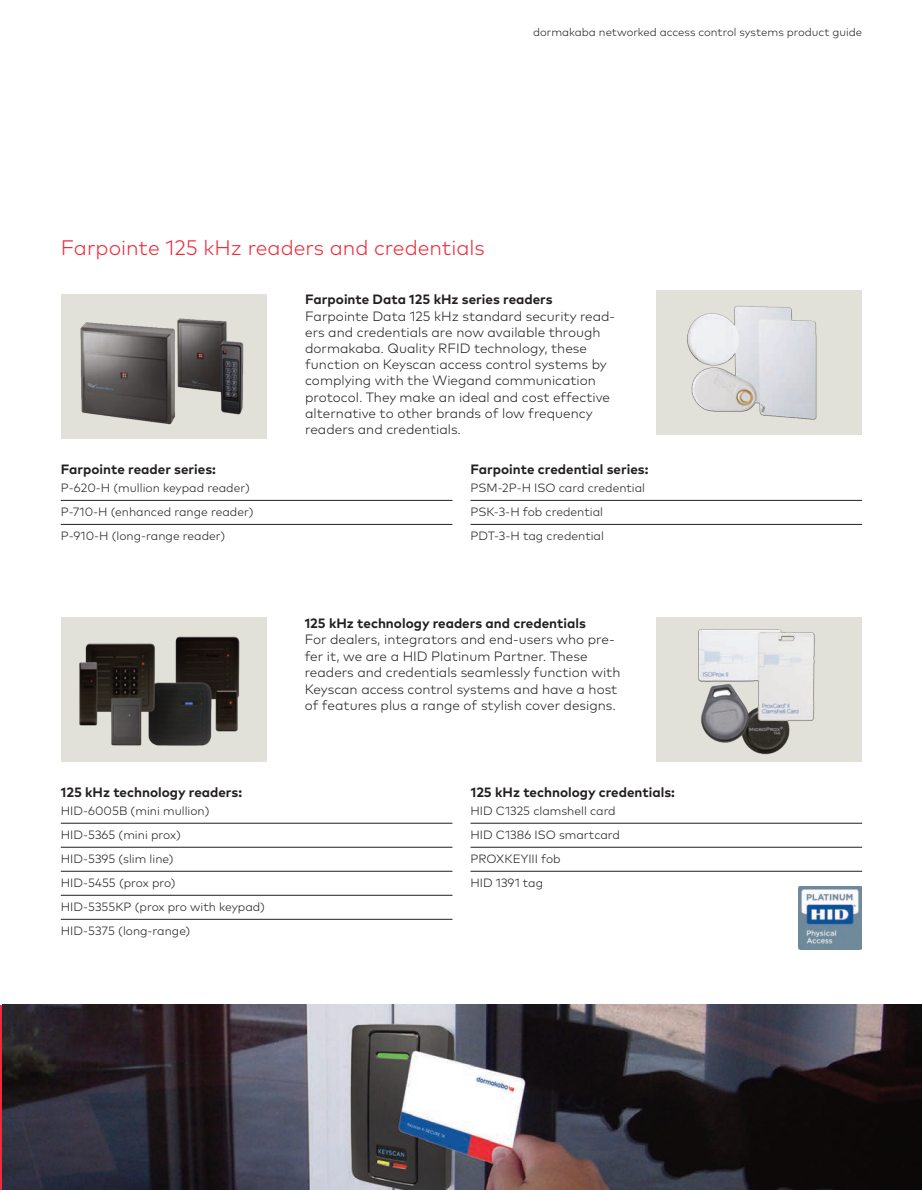
<style>
.page{position:relative;width:922px;height:1190px;background:#fff}
.page>*{position:absolute;margin:0;border:0;box-sizing:border-box;transform-origin:0 0}
.t1{font:300 21px "Mark Pro";color:#ee2c3b}
.t2{font:300 13.5px/16.2px "Mark Pro";color:#231f20}
.t3{font:700 13.5px "Mark Pro";color:#231f20}
.t4{font:300 12px/24px "Mark Pro";color:#231f20}
.t5{font:300 11.25px "Mark Pro";color:#231f20}
</style>
<div class="page">
<hr style="left:0;top:1004px;width:2px;height:185px;background:#ee2c3b">
<img style="left:61px;top:294px;width:205px;height:144px">
<img style="left:656px;top:290px;width:205px;height:144px">
<img style="left:61px;top:617px;width:205px;height:144px">
<img style="left:656px;top:617px;width:205px;height:144px">
<hr style="left:61px;top:500px;width:391px;height:1px;background:#231f20">
<hr style="left:61px;top:524px;width:391px;height:1px;background:#231f20">
<hr style="left:470px;top:500px;width:392px;height:1px;background:#231f20">
<hr style="left:470px;top:524px;width:392px;height:1px;background:#231f20">
<hr style="left:61px;top:822px;width:391px;height:1px;background:#231f20">
<hr style="left:61px;top:846px;width:391px;height:1px;background:#231f20">
<hr style="left:61px;top:870px;width:391px;height:1px;background:#231f20">
<hr style="left:61px;top:894px;width:391px;height:1px;background:#231f20">
<hr style="left:61px;top:918px;width:391px;height:1px;background:#231f20">
<hr style="left:470px;top:822px;width:392px;height:1px;background:#231f20">
<hr style="left:470px;top:846px;width:392px;height:1px;background:#231f20">
<hr style="left:470px;top:870px;width:392px;height:1px;background:#231f20">
<img style="left:2px;top:1004px;width:919px;height:185px">
<svg style="left:798px;top:948px;width:62px;height:2px"></svg>
<img style="left:798px;top:886px;width:62px;height:62px">
<p class="t5" style="left:533px;top:26px;width:330px">dormakaba networked access control systems product guide</p>
<h1 class="t1" style="left:61px;top:236px;width:425px">Farpointe 125 kHz readers and credentials</h1>
<p class="t3" style="left:305px;top:292px;width:249px">Farpointe Data 125 kHz series readers</p>
<p class="t2" style="left:305px;top:308px;width:311px">Farpointe Data 125 kHz standard security read&shy;ers and credentials are now available through dormakaba. Quality RFID technology, these function on Keyscan access control systems by complying with the Wiegand communication protocol. They make an ideal and cost effective alternative to other brands of low frequency readers and credentials.</p>
<p class="t3" style="left:61px;top:461px;width:157px">Farpointe reader series:</p>
<p class="t3" style="left:470px;top:461px;width:179px">Farpointe credential series:</p>
<p class="t4" style="left:61px;top:475px;width:194px">P-620-H (mullion keypad reader)<br>P-710-H (enhanced range reader)<br>P-910-H (long-range reader)</p>
<p class="t4" style="left:470px;top:475px;width:176px">PSM-2P-H ISO card credential<br>PSK-3-H fob credential<br>PDT-3-H tag credential</p>
<p class="t3" style="left:305px;top:615px;width:282px">125 kHz technology readers and credentials</p>
<p class="t2" style="left:305px;top:631px;width:317px">For dealers, integrators and end-users who pre&shy;fer it, we are a HID Platinum Partner. These readers and credentials seamlessly function with Keyscan access control systems and have a host of features plus a range of stylish cover designs.</p>
<p class="t3" style="left:61px;top:784px;width:183px">125 kHz technology readers:</p>
<p class="t3" style="left:471px;top:783px;width:205px">125 kHz technology credentials:</p>
<p class="t4" style="left:61px;top:798px;width:206px">HID-6005B (mini mullion)<br>HID-5365 (mini prox)<br>HID-5395 (slim line)<br>HID-5455 (prox pro)<br>HID-5355KP (prox pro with keypad)<br>HID-5375 (long-range)</p>
<p class="t4" style="left:470px;top:798px;width:151px">HID C1325 clamshell card<br>HID C1386 ISO smartcard<br>PROXKEYIII fob<br>HID 1391 tag</p>
</div>
